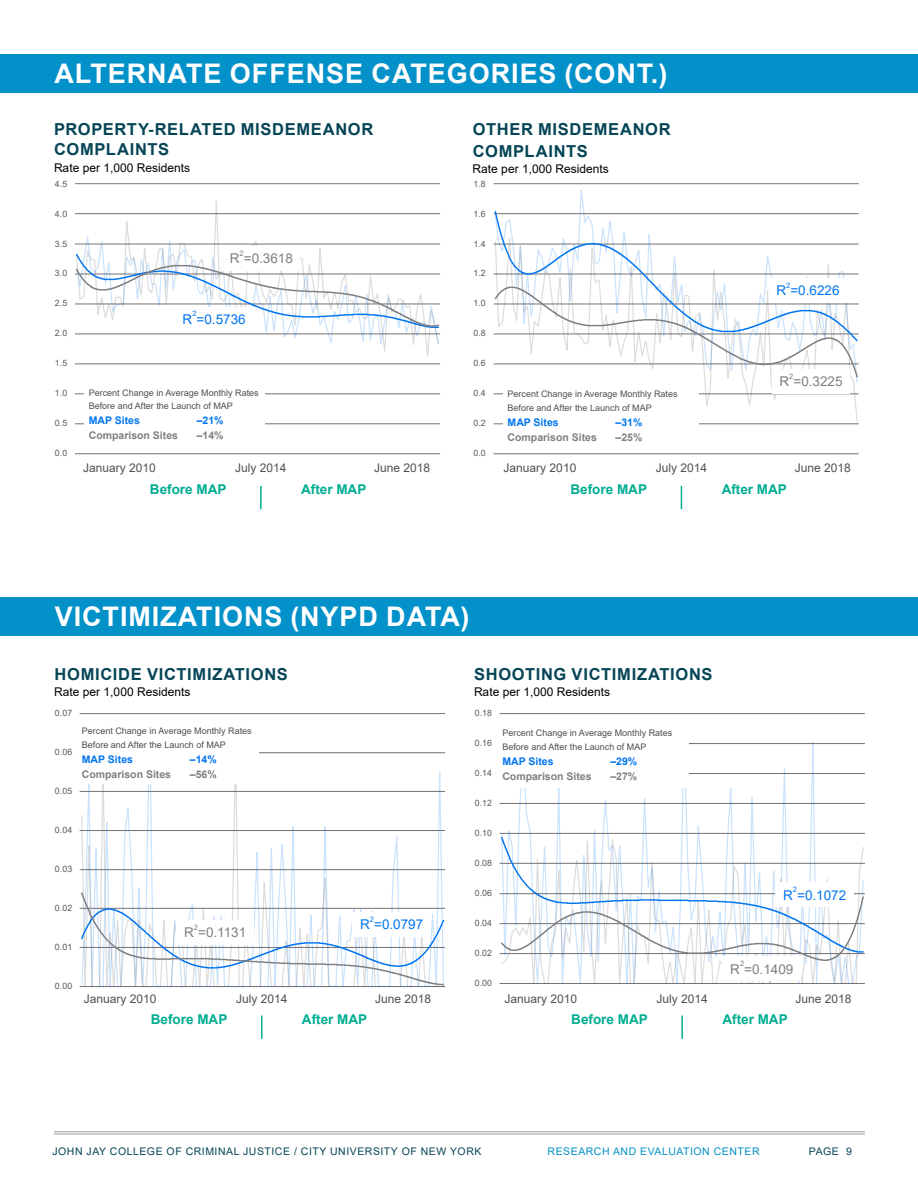
<style>
.page{position:relative;width:918px;height:1188px;background:#fff}
.page>*{position:absolute;margin:0;border:0;box-sizing:border-box;transform-origin:0 0}
.t1{font:700 27px "Arial";letter-spacing:.035em;color:#fff}
.t2{font:700 16.5px/20.2px "Arial";letter-spacing:.04em;color:#064556}
.t3{font:700 13.5px "Arial";color:#01ad93}
.t4{font:13.5px "Arial";color:#0275f0}
.t5{font:13.5px "Arial";color:#7f7f7f}
.t6{font:12px "Arial";color:#505050}
.t7{font:12px "Arial";color:#000}
.t8{font:700 10.5px "Arial";color:#7f7f7f}
.t9{font:10.5px "Arial";letter-spacing:.05em;color:#064556}
.t10{font:700 10.5px "Arial";color:#0275f0}
.t11{font:10.5px "Arial";letter-spacing:.05em;color:#0291c9}
.t12{font:9px/13.5px "Arial";color:#505050}
.t13{font:8.7px "Arial";letter-spacing:.015em;color:#595959}
.t14{font:7.5px "Arial";color:#0275f0}
.t15{font:7.5px "Arial";color:#7f7f7f}
</style>
<div class="page">
<hr style="left:54px;top:1133px;width:811px;height:2px;background:#a5a5a5">
<hr style="left:54px;top:1131px;width:811px;height:1px;background:#a5a5a5">
<div style="left:0;top:54px;width:918px;height:38px;background:#0291c9"></div>
<hr style="left:75px;top:454px;width:365px;height:1px;background:#767171">
<hr style="left:75px;top:424px;width:365px;height:1px;background:#767171">
<hr style="left:75px;top:394px;width:365px;height:1px;background:#767171">
<svg style="left:75px;top:183px;width:365px;height:182px"></svg>
<svg style="left:75px;top:253px;width:365px;height:76px"></svg>
<div style="left:84px;top:384px;width:181px;height:61px;background:#fff"></div>
<div style="left:175px;top:307px;width:79px;height:24px;background:#fff"></div>
<div style="left:222px;top:246px;width:78px;height:24px;background:#fff"></div>
<hr style="left:494px;top:454px;width:365px;height:1px;background:#767171">
<hr style="left:494px;top:424px;width:365px;height:1px;background:#767171">
<hr style="left:494px;top:394px;width:365px;height:1px;background:#767171">
<hr style="left:494px;top:183px;width:365px;height:1px;background:#767171">
<svg style="left:494px;top:183px;width:364px;height:27px"></svg>
<svg style="left:494px;top:379px;width:364px;height:43px"></svg>
<svg style="left:494px;top:210px;width:365px;height:76px"></svg>
<svg style="left:493px;top:286px;width:366px;height:93px"></svg>
<div style="left:503px;top:384px;width:196px;height:63px;background:#fff"></div>
<div style="left:769px;top:278px;width:79px;height:25px;background:#fff"></div>
<div style="left:772px;top:369px;width:78px;height:25px;background:#fff"></div>
<svg style="left:80px;top:713px;width:365px;height:274px"></svg>
<svg style="left:80px;top:891px;width:365px;height:95px"></svg>
<div style="left:77px;top:722px;width:182px;height:62px;background:#fff"></div>
<div style="left:352px;top:912px;width:79px;height:25px;background:#fff"></div>
<svg style="left:500px;top:713px;width:365px;height:93px"></svg>
<svg style="left:500px;top:806px;width:365px;height:178px"></svg>
<svg style="left:500px;top:836px;width:365px;height:126px"></svg>
<div style="left:498px;top:722px;width:191px;height:66px;background:#fff"></div>
<div style="left:775px;top:883px;width:79px;height:24px;background:#fff"></div>
<div style="left:723px;top:957px;width:78px;height:24px;background:#fff"></div>
<div style="left:0;top:597px;width:918px;height:38px;background:#0291c9"></div>
<hr style="left:260px;top:486px;width:2px;height:23px;background:#01ad93">
<svg style="left:681px;top:486px;width:1px;height:23px"></svg>
<div style="left:176px;top:920px;width:78px;height:24px;background:#fff"></div>
<svg style="left:261px;top:1016px;width:1px;height:23px"></svg>
<hr style="left:681px;top:1016px;width:2px;height:23px;background:#01ad93">
<h1 class="t1" style="left:54px;top:54px;width:614px">ALTERNATE OFFENSE CATEGORIES (CONT.)</h1>
<h2 class="t2" style="left:54px;top:119px;width:321px">PROPERTY-RELATED MISDEMEANOR<br>COMPLAINTS</h2>
<h3 class="t7" style="left:54px;top:159px;width:138px">Rate per 1,000 Residents</h3>
<h2 class="t2" style="left:473px;top:119px;width:199px;line-height:21.8px">OTHER MISDEMEANOR<br>COMPLAINTS</h2>
<h3 class="t7" style="left:473px;top:161px;width:138px">Rate per 1,000 Residents</h3>
<p class="t13" style="left:55px;top:178px;width:14px">4.5</p>
<p class="t13" style="left:473px;top:178px;width:14px">1.8</p>
<p class="t13" style="left:55px;top:208px;width:14px">4.0</p>
<p class="t13" style="left:473px;top:208px;width:14px">1.6</p>
<p class="t13" style="left:55px;top:237px;width:14px">3.5</p>
<p class="t13" style="left:473px;top:237px;width:14px">1.4</p>
<p class="t15" style="left:240px;top:248px;width:6px">2</p>
<h3 class="t5" style="left:230px;top:249px;width:65px">R =0.3618</h3>
<p class="t13" style="left:55px;top:267px;width:14px">3.0</p>
<p class="t13" style="left:473px;top:267px;width:14px">1.2</p>
<p class="t14" style="left:786px;top:280px;width:6px">2</p>
<h3 class="t4" style="left:777px;top:281px;width:65px">R =0.6226</h3>
<p class="t13" style="left:55px;top:297px;width:14px">2.5</p>
<p class="t13" style="left:473px;top:297px;width:14px">1.0</p>
<p class="t14" style="left:192px;top:309px;width:6px">2</p>
<h3 class="t4" style="left:183px;top:310px;width:65px">R =0.5736</h3>
<p class="t13" style="left:55px;top:327px;width:14px">2.0</p>
<p class="t13" style="left:473px;top:327px;width:14px">0.8</p>
<p class="t13" style="left:55px;top:357px;width:14px">1.5</p>
<p class="t13" style="left:473px;top:357px;width:14px">0.6</p>
<p class="t15" style="left:789px;top:371px;width:6px">2</p>
<h3 class="t5" style="left:780px;top:372px;width:65px">R =0.3225</h3>
<p class="t13" style="left:55px;top:387px;width:14px">1.0</p>
<p class="t13" style="left:55px;top:417px;width:14px">0.5</p>
<p class="t12" style="left:89px;top:386px;width:171px">Percent Change in Average Monthly Rates<br>Before and After the Launch of MAP</p>
<p class="t10" style="left:89px;top:413px;width:53px">MAP Sites</p>
<p class="t10" style="left:197px;top:413px;width:28px">–21%</p>
<p class="t8" style="left:89px;top:428px;width:91px">Comparison Sites</p>
<p class="t8" style="left:197px;top:428px;width:28px">–14%</p>
<p class="t13" style="left:473px;top:387px;width:14px">0.4</p>
<p class="t13" style="left:473px;top:417px;width:14px">0.2</p>
<p class="t12" style="left:508px;top:387px;width:171px">Percent Change in Average Monthly Rates<br>Before and After the Launch of MAP</p>
<p class="t10" style="left:508px;top:415px;width:53px">MAP Sites</p>
<p class="t10" style="left:616px;top:415px;width:28px">–31%</p>
<p class="t8" style="left:508px;top:430px;width:91px">Comparison Sites</p>
<p class="t8" style="left:616px;top:430px;width:28px">–25%</p>
<p class="t13" style="left:55px;top:447px;width:14px">0.0</p>
<p class="t13" style="left:473px;top:447px;width:14px">0.0</p>
<h3 class="t6" style="left:83px;top:460px;width:74px">January 2010</h3>
<h3 class="t6" style="left:235px;top:460px;width:53px">July 2014</h3>
<h3 class="t6" style="left:374px;top:460px;width:58px">June 2018</h3>
<h3 class="t3" style="left:150px;top:480px;width:78px">Before MAP</h3>
<h3 class="t3" style="left:301px;top:480px;width:67px">After MAP</h3>
<h3 class="t6" style="left:504px;top:460px;width:74px">January 2010</h3>
<h3 class="t6" style="left:656px;top:460px;width:53px">July 2014</h3>
<h3 class="t6" style="left:795px;top:460px;width:58px">June 2018</h3>
<h3 class="t3" style="left:571px;top:480px;width:78px">Before MAP</h3>
<h3 class="t3" style="left:722px;top:480px;width:67px">After MAP</h3>
<h1 class="t1" style="left:55px;top:598px;width:416px">VICTIMIZATIONS (NYPD DATA)</h1>
<h2 class="t2" style="left:55px;top:664px;width:235px">HOMICIDE VICTIMIZATIONS</h2>
<h3 class="t7" style="left:54px;top:684px;width:138px">Rate per 1,000 Residents</h3>
<p class="t12" style="left:82px;top:724px;width:171px">Percent Change in Average Monthly Rates<br>Before and After the Launch of MAP</p>
<p class="t10" style="left:82px;top:751px;width:53px">MAP Sites</p>
<p class="t10" style="left:190px;top:751px;width:28px">–14%</p>
<p class="t8" style="left:82px;top:766px;width:91px">Comparison Sites</p>
<p class="t8" style="left:190px;top:766px;width:28px">–56%</p>
<p class="t13" style="left:55px;top:707px;width:19px">0.07</p>
<p class="t13" style="left:55px;top:746px;width:19px">0.06</p>
<p class="t13" style="left:55px;top:785px;width:19px">0.05</p>
<p class="t13" style="left:55px;top:824px;width:19px">0.04</p>
<p class="t13" style="left:55px;top:863px;width:19px">0.03</p>
<p class="t13" style="left:55px;top:902px;width:19px">0.02</p>
<p class="t13" style="left:55px;top:941px;width:19px">0.01</p>
<p class="t15" style="left:194px;top:922px;width:6px">2</p>
<h3 class="t5" style="left:184px;top:923px;width:64px">R =0.1131</h3>
<p class="t14" style="left:370px;top:914px;width:6px">2</p>
<h3 class="t4" style="left:360px;top:915px;width:65px">R =0.0797</h3>
<p class="t13" style="left:55px;top:980px;width:19px">0.00</p>
<h3 class="t6" style="left:84px;top:991px;width:74px">January 2010</h3>
<h3 class="t6" style="left:236px;top:991px;width:53px">July 2014</h3>
<h3 class="t6" style="left:375px;top:991px;width:58px">June 2018</h3>
<h3 class="t3" style="left:151px;top:1010px;width:78px">Before MAP</h3>
<h3 class="t3" style="left:302px;top:1010px;width:67px">After MAP</h3>
<h2 class="t2" style="left:474px;top:664px;width:240px">SHOOTING VICTIMIZATIONS</h2>
<h3 class="t7" style="left:474px;top:684px;width:138px">Rate per 1,000 Residents</h3>
<p class="t12" style="left:502px;top:726px;width:171px">Percent Change in Average Monthly Rates<br>Before and After the Launch of MAP</p>
<p class="t10" style="left:502px;top:754px;width:53px">MAP Sites</p>
<p class="t10" style="left:610px;top:754px;width:28px">–29%</p>
<p class="t8" style="left:502px;top:769px;width:91px">Comparison Sites</p>
<p class="t8" style="left:610px;top:769px;width:28px">–27%</p>
<p class="t13" style="left:475px;top:707px;width:19px">0.18</p>
<p class="t13" style="left:475px;top:737px;width:19px">0.16</p>
<p class="t13" style="left:475px;top:767px;width:19px">0.14</p>
<p class="t13" style="left:475px;top:797px;width:19px">0.12</p>
<p class="t13" style="left:475px;top:827px;width:19px">0.10</p>
<p class="t13" style="left:475px;top:857px;width:19px">0.08</p>
<p class="t13" style="left:475px;top:887px;width:19px">0.06</p>
<p class="t13" style="left:475px;top:917px;width:19px">0.04</p>
<p class="t13" style="left:475px;top:947px;width:19px">0.02</p>
<p class="t13" style="left:475px;top:977px;width:19px">0.00</p>
<p class="t14" style="left:793px;top:885px;width:6px">2</p>
<h3 class="t4" style="left:783px;top:886px;width:65px">R =0.1072</h3>
<p class="t15" style="left:740px;top:958px;width:6px">2</p>
<h3 class="t5" style="left:730px;top:960px;width:65px">R =0.1409</h3>
<h3 class="t6" style="left:504px;top:991px;width:74px">January 2010</h3>
<h3 class="t6" style="left:657px;top:991px;width:53px">July 2014</h3>
<h3 class="t6" style="left:796px;top:991px;width:58px">June 2018</h3>
<h3 class="t3" style="left:571px;top:1010px;width:78px">Before MAP</h3>
<h3 class="t3" style="left:722px;top:1010px;width:67px">After MAP</h3>
<p class="t9" style="left:53px;top:1144px;width:430px">JOHN JAY COLLEGE OF CRIMINAL JUSTICE / CITY UNIVERSITY OF NEW YORK</p>
<p class="t11" style="left:548px;top:1144px;width:214px">RESEARCH AND EVALUATION CENTER</p>
<p class="t9" style="left:809px;top:1144px;width:44px">PAGE 9</p>
</div>
